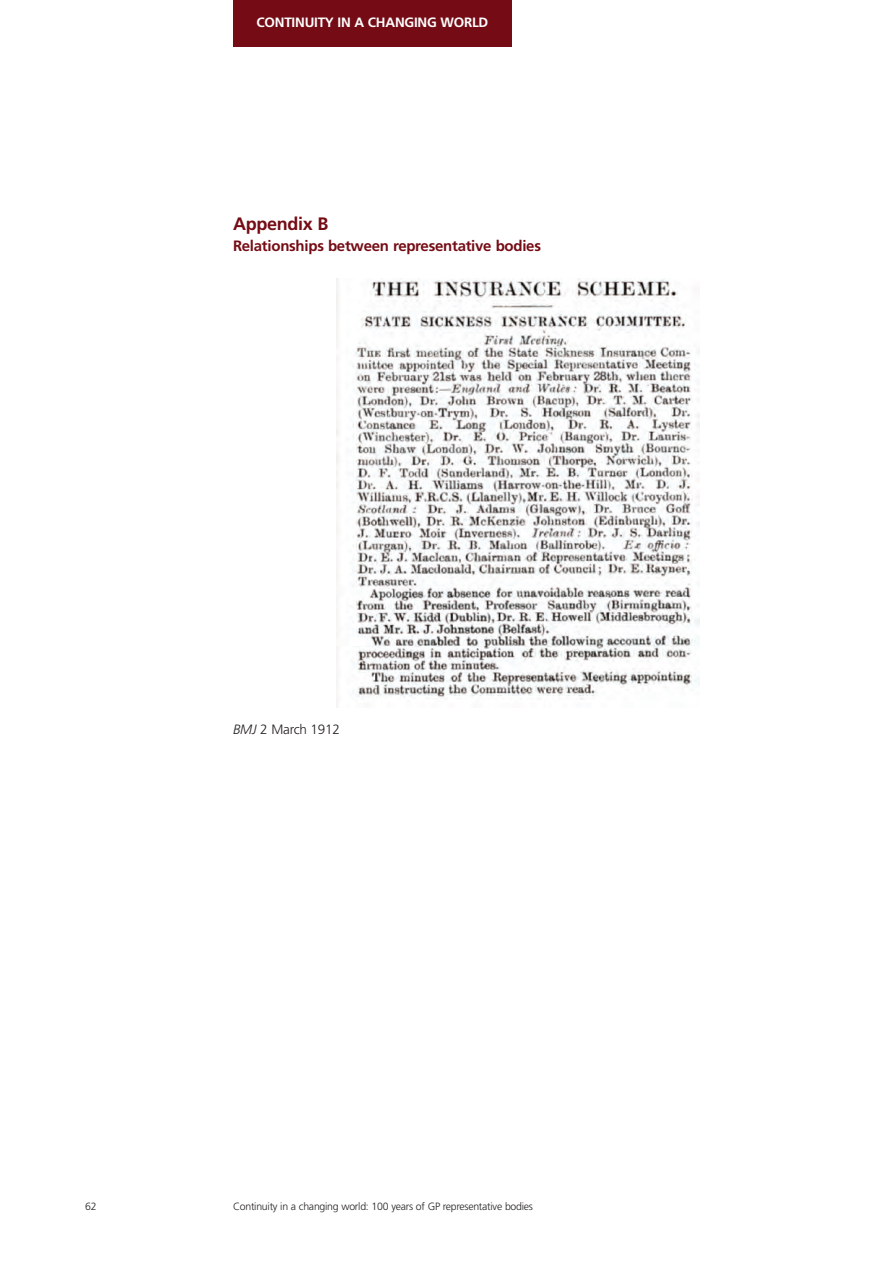
<style>
.page{position:relative;width:893px;height:1263px;background:#fff}
.page>*{position:absolute;margin:0;border:0;box-sizing:border-box;transform-origin:0 0}
.t1{font:700 18px "Frutiger";letter-spacing:-.02em;color:#750c15}
.t2{font:700 15px "Frutiger";letter-spacing:-.02em;color:#750c15}
.t3{font:700 13.5px "Frutiger";letter-spacing:-.02em;color:#fff}
.t4{font:300 13.5px "Frutiger";letter-spacing:-.02em;color:#231f20}
.t5{font:300 10.5px "Frutiger";letter-spacing:-.025em;color:#231f20}
.s1{font-style:italic}
</style>
<div class="page">
<div style="left:233px;top:0;width:279px;height:47px;background:#750c15"></div>
<img style="left:337px;top:278px;width:362px;height:430px">
<p class="t3" style="left:257px;top:17px;width:233px">CONTINUITY IN A CHANGING WORLD</p>
<h1 class="t1" style="left:233px;top:216px;width:97px">Appendix B</h1>
<h2 class="t2" style="left:233px;top:240px;width:309px">Relationships between representative bodies</h2>
<p class="t4" style="left:233px;top:724px;width:108px"><span class="s1">BMJ</span> 2 March 1912</p>
<p class="t5" style="left:85px;top:1202px;width:13px">62</p>
<p class="t5" style="left:233px;top:1202px;width:301px">Continuity in a changing world: 100 years of GP representative bodies</p>
</div>
